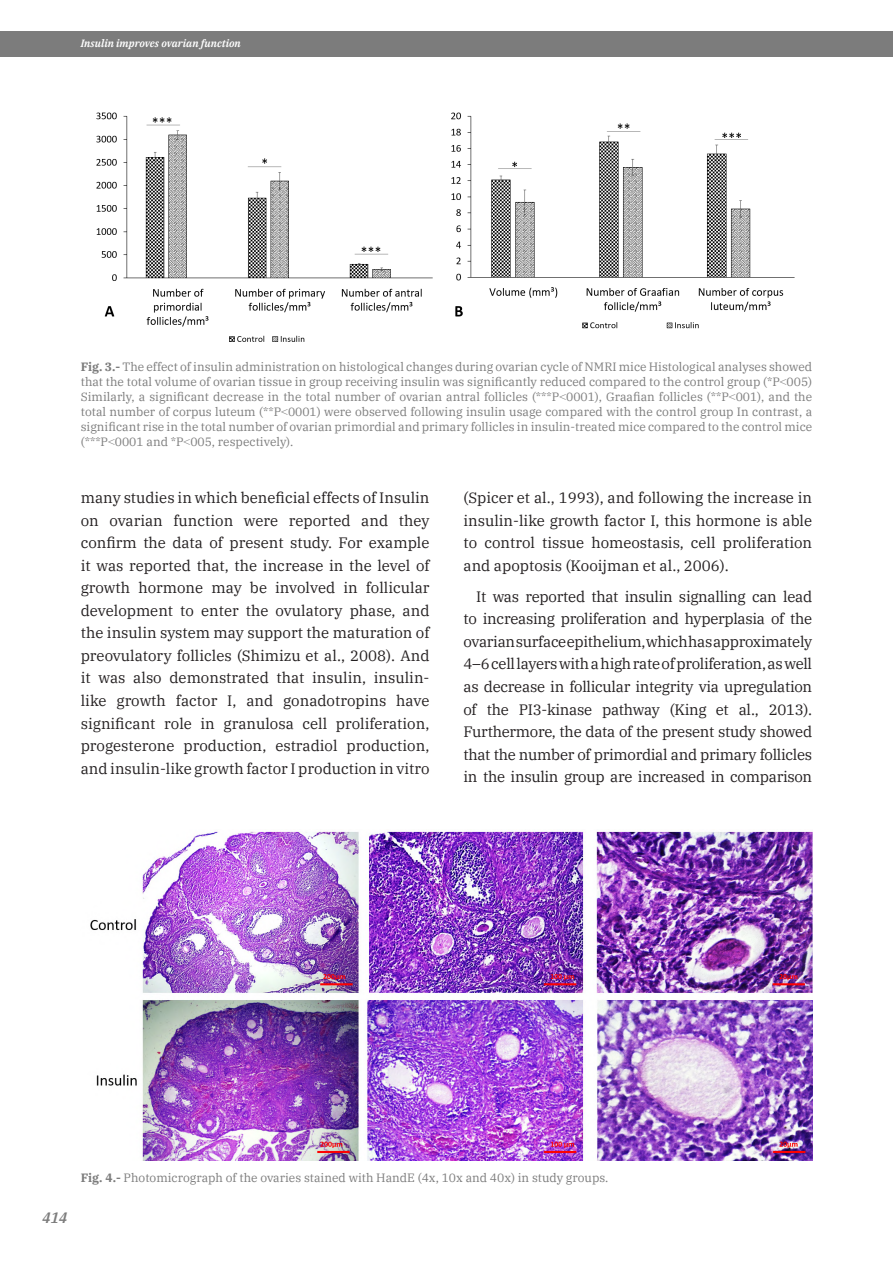
<style>
.page{position:relative;width:893px;height:1263px;background:#fff}
.page>*{position:absolute;margin:0;border:0;box-sizing:border-box;transform-origin:0 0}
.texto_comun{font:15px/22.5px "IBM Plex Serif";color:#231f20;text-align:justify}
.t1{font:italic 600 15px "IBM Plex Serif";color:#7c7c7c}
.pie_figura{font:12px/15px "IBM Plex Serif";color:#7c7c7c;text-align:justify}
.t2{font:italic 600 10.5px "IBM Plex Serif";color:#fff}
.s1{font-weight:700}
.s2{font-family:"Times New Roman"}
</style>
<div class="page">
<div style="left:0;top:31px;width:893px;height:25px;background:#7c7c7c"></div>
<img style="left:96px;top:112px;width:699px;height:230px">
<img style="left:90px;top:831px;width:722px;height:329px">
<p class="t2" style="left:81px;top:35px;width:162px">Insulin improves ovarian function</p>
<p class="pie_figura" style="left:81px;top:358px;width:733px"><span class="s1">Fig. 3.-</span> The effect of insulin administration on histological changes during ovarian cycle of NMRI mice Histological analyses showed that the total volume of ovarian tissue in group receiving insulin was significantly reduced compared to the control group (*P<span class="s2">˂</span>005)<br>Similarly, a significant decrease in the total number of ovarian antral follicles (***P<span class="s2">˂</span>0001), Graafian follicles (**P<span class="s2">˂</span>001), and the total number of corpus luteum (**P<span class="s2">˂</span>0001) were observed following insulin usage compared with the control group In contrast, a significant rise in the total number of ovarian primordial and primary follicles in insulin-treated mice compared to the control mice (***P<span class="s2">˂</span>0001 and *P<span class="s2">˂</span>005, respectively).</p>
<p class="texto_comun" style="left:81px;top:486px;width:350px">many studies in which beneficial effects of Insulin on ovarian function were reported and they confirm the data of present study. For example it was reported that, the increase in the level of growth hormone may be involved in follicular development to enter the ovulatory phase, and the insulin system may support the maturation of preovulatory follicles (Shimizu et al., 2008). And it was also demonstrated that insulin, insulin&shy;like growth factor I, and gonadotropins have significant role in granulosa cell proliferation, progesterone production, estradiol production, and insulin-like growth factor I production in vitro</p>
<p class="texto_comun" style="left:463px;top:486px;width:350px">(Spicer et al., 1993), and following the increase in insulin-like growth factor I, this hormone is able to control tissue homeostasis, cell proliferation and apoptosis (Kooijman et al., 2006).</p>
<p class="texto_comun" style="left:463px;top:584px;width:350px;text-indent:13px">It was reported that insulin signalling can lead to increasing proliferation and hyperplasia of the ovarian surface epithelium, which has approximately 4–6 cell layers with a high rate of proliferation, as well as decrease in follicular integrity via upregulation of the PI3-kinase pathway (King et al., 2013).<br>Furthermore, the data of the present study showed that the number of primordial and primary follicles in the insulin group are increased in comparison</p>
<p class="t1" style="left:43px;top:1206px;width:26px">414</p>
<p class="pie_figura" style="left:81px;top:1169px;width:529px"><span class="s1">Fig. 4.-</span> Photomicrograph of the ovaries stained with HandE (4x, 10x and 40x) in study groups.</p>
</div>
